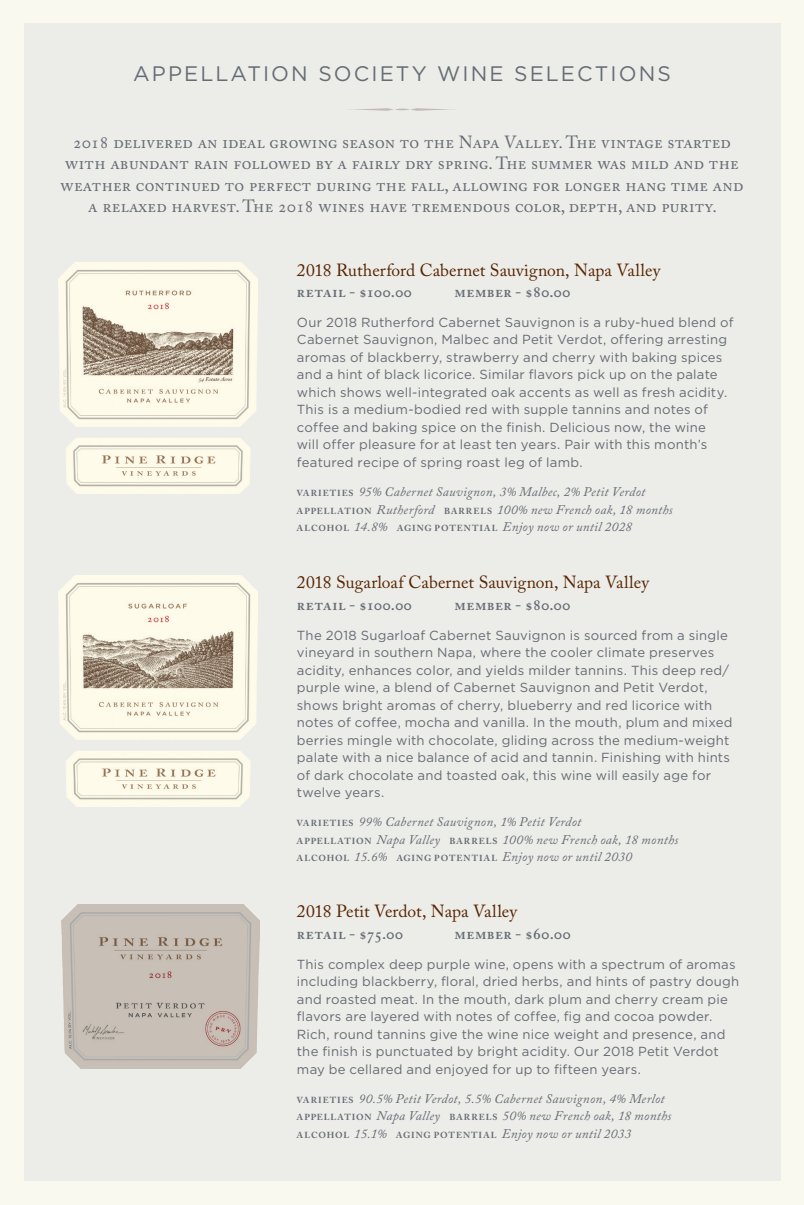
<style>
.page{position:relative;width:804px;height:1205px;background:#fff}
.page>*{position:absolute;margin:0;border:0;box-sizing:border-box;transform-origin:0 0}
.t1{font:21px "Gotham";letter-spacing:.1em;color:#666c74}
.t2{font:17.5px/21px "Adobe Caslon Pro";letter-spacing:.01em;color:#666c74;text-align:center}
.t3{font:17.5px "Adobe Caslon Pro";letter-spacing:-.01em;color:#582500}
.t4{font:600 15.75px "Adobe Caslon Pro";letter-spacing:.03em;color:#666c74}
.t5{font:13.12px/17.5px "Gotham";letter-spacing:.02em;color:#666c74}
.t6{font:italic 13.12px/17.5px "Adobe Caslon Pro";letter-spacing:.025em;color:#666c74}
.s1{font-weight:700;font-style:normal;font-size:8.75px}
</style>
<div class="page">
<div style="left:0;top:0;width:803px;height:1205px;background:#faf9f0"></div>
<div style="left:24px;top:24px;width:756px;height:1157px;background:#ecece9"></div>
<img style="left:59px;top:263px;width:198px;height:231px">
<img style="left:59px;top:575px;width:198px;height:231px">
<img style="left:61px;top:904px;width:198px;height:165px">
<svg style="left:353px;top:108px;width:97px;height:3px"></svg>
<h1 class="t1" style="left:133px;top:62px;width:539px">APPELLATION SOCIETY WINE SELECTIONS</h1>
<p class="t2" style="left:61px;top:132px;width:684px">2018 delivered an ideal growing season to the Napa Valley. The vintage started with abundant rain followed by a fairly dry spring. The summer was mild and the weather continued to perfect during the fall, allowing for longer hang time and a relaxed harvest. The 2018 wines have tremendous color, depth, and purity.</p>
<h2 class="t3" style="left:297px;top:259px;width:365px">2018 Rutherford Cabernet Sauvignon, Napa Valley</h2>
<p class="t4" style="left:297px;top:283px;width:116px">retail - $100.00</p>
<p class="t4" style="left:454px;top:283px;width:117px">member - $80.00</p>
<p class="t5" style="left:297px;top:313px;width:438px">Our 2018 Rutherford Cabernet Sauvignon is a ruby-hued blend of Cabernet Sauvignon, Malbec and Petit Verdot, offering arresting aromas of blackberry, strawberry and cherry with baking spices and a hint of black licorice. Similar flavors pick up on the palate which shows well-integrated oak accents as well as fresh acidity.<br>This is a medium-bodied red with supple tannins and notes of coffee and baking spice on the finish. Delicious now, the wine<br>will offer pleasure for at least ten years. Pair with this month’s featured recipe of spring roast leg of lamb.</p>
<p class="t6" style="left:297px;top:483px;width:377px"><span class="s1">VARIETIES</span> 95% Cabernet Sauvignon, 3% Malbec, 2% Petit Verdot<br><span class="s1">APPELLATION</span> Rutherford <span class="s1">BARRELS</span> 100% new French oak, 18 months<br><span class="s1">ALCOHOL</span> 14.8% <span class="s1">AGING POTENTIAL</span> Enjoy now or until 2028</p>
<h2 class="t3" style="left:297px;top:572px;width:354px">2018 Sugarloaf Cabernet Sauvignon, Napa Valley</h2>
<p class="t4" style="left:297px;top:596px;width:116px">retail - $100.00</p>
<p class="t4" style="left:454px;top:596px;width:117px">member - $80.00</p>
<p class="t5" style="left:297px;top:626px;width:437px">The 2018 Sugarloaf Cabernet Sauvignon is sourced from a single vineyard in southern Napa, where the cooler climate preserves acidity, enhances color, and yields milder tannins. This deep red/ purple wine, a blend of Cabernet Sauvignon and Petit Verdot, shows bright aromas of cherry, blueberry and red licorice with notes of coffee, mocha and vanilla. In the mouth, plum and mixed berries mingle with chocolate, gliding across the medium-weight palate with a nice balance of acid and tannin. Finishing with hints of dark chocolate and toasted oak, this wine will easily age for twelve years.</p>
<p class="t6" style="left:297px;top:813px;width:382px"><span class="s1">VARIETIES</span> 99% Cabernet Sauvignon, 1% Petit Verdot<br><span class="s1">APPELLATION</span> Napa Valley <span class="s1">BARRELS</span> 100% new French oak, 18 months<br><span class="s1">ALCOHOL</span> 15.6% <span class="s1">AGING POTENTIAL</span> Enjoy now or until 2030</p>
<h2 class="t3" style="left:297px;top:901px;width:222px">2018 Petit Verdot, Napa Valley</h2>
<p class="t4" style="left:297px;top:925px;width:108px">retail - $75.00</p>
<p class="t4" style="left:454px;top:925px;width:118px">member - $60.00</p>
<p class="t5" style="left:297px;top:955px;width:443px">This complex deep purple wine, opens with a spectrum of aromas including blackberry, floral, dried herbs, and hints of pastry dough and roasted meat. In the mouth, dark plum and cherry cream pie flavors are layered with notes of coffee, fig and cocoa powder.<br>Rich, round tannins give the wine nice weight and presence, and the finish is punctuated by bright acidity. Our 2018 Petit Verdot may be cellared and enjoyed for up to fifteen years.</p>
<p class="t6" style="left:297px;top:1090px;width:376px"><span class="s1">VARIETIES</span> 90.5% Petit Verdot, 5.5% Cabernet Sauvignon, 4% Merlot<br><span class="s1">APPELLATION</span> Napa Valley <span class="s1">BARRELS</span> 50% new French oak, 18 months<br><span class="s1">ALCOHOL</span> 15.1% <span class="s1">AGING POTENTIAL</span> Enjoy now or until 2033</p>
</div>
